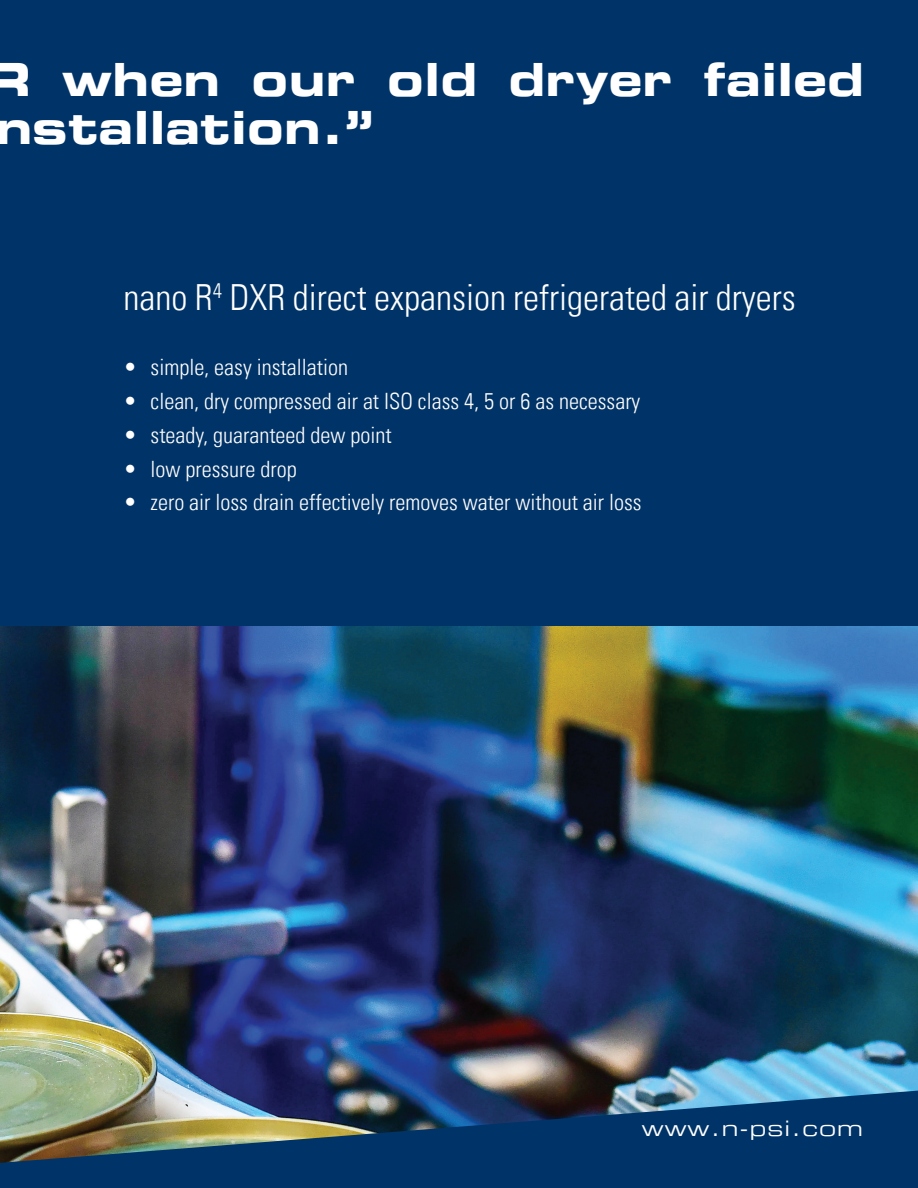
<style>
.page{position:relative;width:918px;height:1188px;background:#003367}
.page>*{position:absolute;margin:0;border:0;box-sizing:border-box;transform-origin:0 0}
.t1{font:45px/48px "Eurostile Bold Extended Two";letter-spacing:.01em;color:#fff}
.t2{font:300 condensed 36px "Univers LT";color:#fff}
.t3{font:300 condensed 22.5px "Univers LT";color:#fff}
.t4{font:21px "Eurostile Extended Two";letter-spacing:.05em;color:#fff}
</style>
<div class="page">
<img style="left:0;top:626px;width:918px;height:465px">
<img style="left:0;top:1091px;width:912px;height:72px">
<h1 class="t1" style="left:-16px;top:54px;width:881px">R when our old dryer failed nstallation.”</h1>
<h2 class="t2" style="left:124px;top:275px;width:674px">nano R<sup>4</sup> DXR direct expansion refrigerated air dryers</h2>
<p class="t3" style="left:124px;top:354px;width:226px">• simple, easy installation</p>
<p class="t3" style="left:124px;top:388px;width:518px">• clean, dry compressed air at ISO class 4, 5 or 6 as necessary</p>
<p class="t3" style="left:124px;top:422px;width:270px">• steady, guaranteed dew point</p>
<p class="t3" style="left:124px;top:455px;width:175px">• low pressure drop</p>
<p class="t3" style="left:124px;top:489px;width:520px">• zero air loss drain effectively removes water without air loss</p>
<p class="t4" style="left:642px;top:1114px;width:223px">www.n-psi.com</p>
</div>
